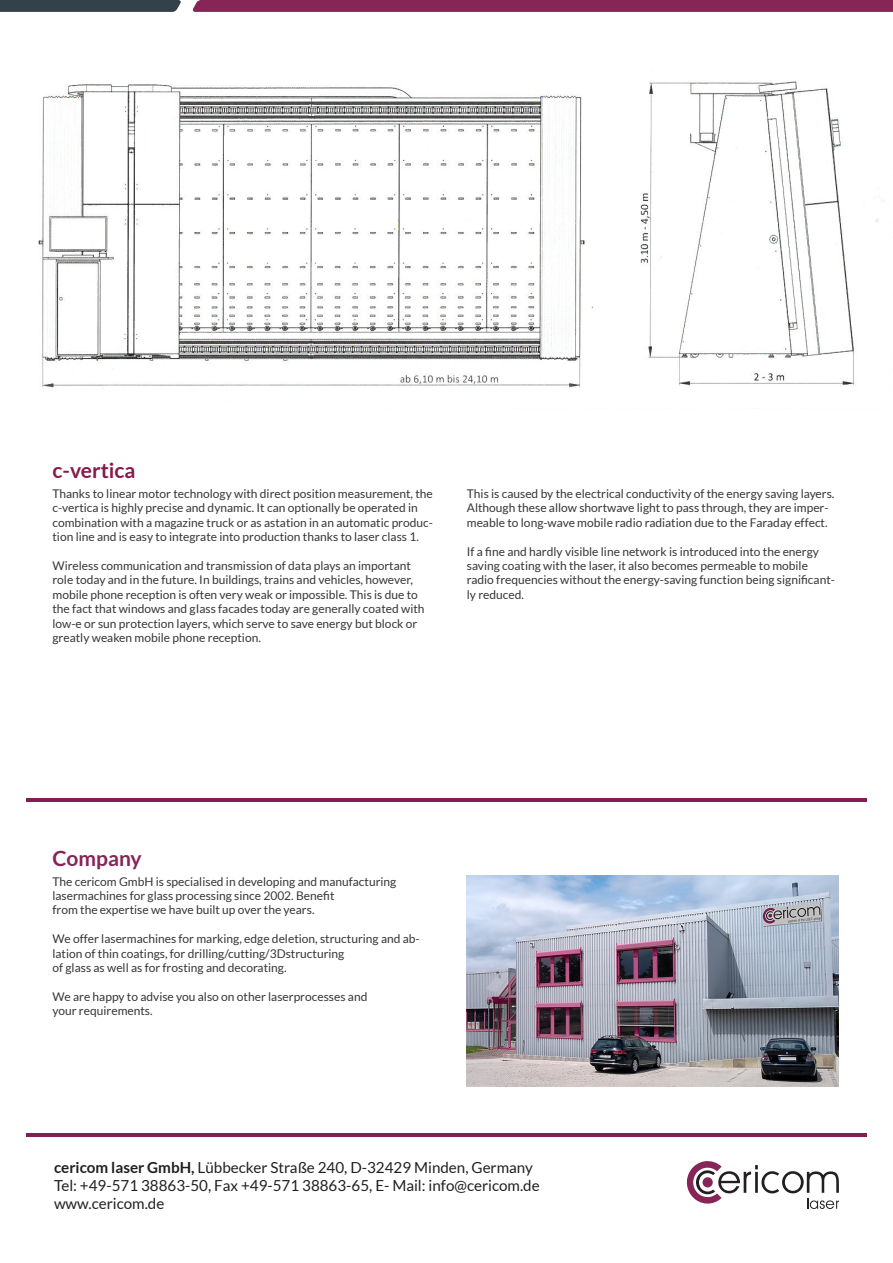
<style>
.page{position:relative;width:893px;height:1263px;background:#fff}
.page>*{position:absolute;margin:0;border:0;box-sizing:border-box;transform-origin:0 0}
.t1{font:700 21px "Lato";color:#871a4b}
.t2{font:700 21px "Lato";color:#872557}
.t3{font:15.15px/18.3px "Lato";color:#231f20}
.t4{font:12px/14.4px "Lato";color:#363636}
.s1{font-weight:700}
</style>
<div class="page">
<img style="left:38px;top:81px;width:846px;height:307px">
<svg style="left:0;top:0;width:181px;height:12px;background:#37454b"></svg>
<svg style="left:192px;top:0;width:701px;height:12px;background:#882758"></svg>
<svg style="left:686px;top:1161px;width:153px;height:48px"></svg>
<hr style="left:26px;top:1134px;width:841px;height:3px;background:#831e53">
<img style="left:467px;top:876px;width:371px;height:210px">
<hr style="left:26px;top:798px;width:841px;height:3px;background:#831e53">
<p class="t1" style="left:52px;top:458px;width:85px">c-vertica</p>
<p class="t4" style="left:52px;top:486px;width:382px">Thanks to linear motor technology with direct position measurement, the c-vertica is highly precise and dynamic. It can optionally be operated in combination with a magazine truck or as astation in an automatic produc&shy;tion line and is easy to integrate into production thanks to laser class 1.</p>
<p class="t4" style="left:52px;top:558px;width:374px">Wireless communication and transmission of data plays an important role today and in the future. In buildings, trains and vehicles, however, mobile phone reception is often very weak or impossible. This is due to the fact that windows and gIass facades today are generally coated with low-e or sun protection layers, which serve to save energy but block or greatly weaken mobile phone reception.</p>
<p class="t4" style="left:467px;top:486px;width:369px">This is caused by the electrical conductivity of the energy saving layers.<br>Although these allow shortwave light to pass through, they are imper&shy;meable to long-wave mobile radio radiation due to the Faraday effect.</p>
<p class="t4" style="left:467px;top:544px;width:354px">If a fine and hardly visible line network is introduced into the energy saving coating with the laser, it also becomes permeable to mobile</p>
<p class="t4" style="left:467px;top:573px;width:370px">radio frequencies without the energy-saving function being significant&shy;ly reduced.</p>
<p class="t2" style="left:52px;top:846px;width:91px">Company</p>
<p class="t4" style="left:52px;top:874px;width:345px">The cericom GmbH is specialised in developing and manufacturing lasermachines for glass processing since 2002. Benefit</p>
<p class="t4" style="left:52px;top:903px;width:264px">from the expertise we have built up over the years.</p>
<p class="t4" style="left:52px;top:931px;width:369px">We offer lasermachines for marking, edge deletion, structuring and ab&shy;lation of thin coatings, for drilling/cutting/3Dstructuring</p>
<p class="t4" style="left:52px;top:960px;width:236px">of glass as well as for frosting and decorating.</p>
<p class="t4" style="left:52px;top:989px;width:316px">We are happy to advise you also on other laserprocesses and</p>
<p class="t4" style="left:52px;top:1003px;width:102px">your requirements.</p>
<p class="t3" style="left:54px;top:1158px;width:487px"><span class="s1">cericom laser GmbH,</span> Lübbecker Straße 240, D-32429 Minden, Germany<br>Tel: +49-571 38863-50, Fax +49-571 38863-65, E- Mail: info@cericom.de</p>
<p class="t3" style="left:54px;top:1194px;width:112px">www.cericom.de</p>
</div>
